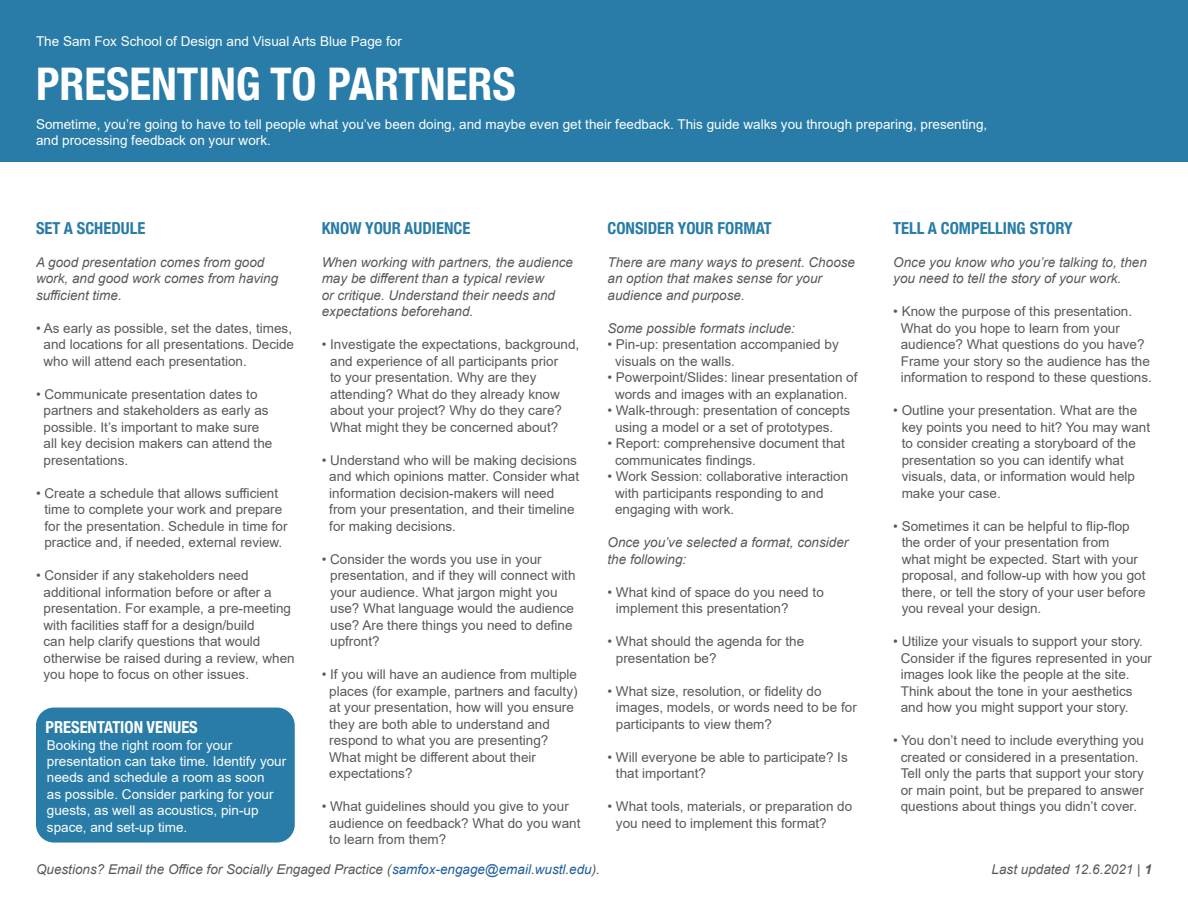
<style>
.page{position:relative;width:1188px;height:918px;background:#fff}
.page>*{position:absolute;margin:0;border:0;box-sizing:border-box;transform-origin:0 0}
.t1{font:700 condensed 45px "Helvetica Neue";color:#fff}
.t2{font:700 condensed 16.5px "Helvetica Neue";color:#287ca7}
.t3{font:700 condensed 16.5px "Helvetica Neue";color:#fff}
.t4{font:13.5px/16.5px "Arial";color:#58595b}
.t5{font:italic 13.5px/16.5px "Arial";color:#58595b}
.t6{font:13.5px/16.5px "Arial";color:#fff}
.s1{color:#215e9e}
.s2{font-weight:700}
</style>
<div class="page">
<div style="left:0;top:0;width:1188px;height:162px;background:#287ca7"></div>
<div style="left:36px;top:708px;width:259px;height:135px;background:#287ca7;border-radius:18px"></div>
<p class="t6" style="left:36px;top:33px;width:367px">The Sam Fox School of Design and Visual Arts Blue Page for</p>
<h1 class="t1" style="left:36px;top:47px;width:481px">PRESENTING TO PARTNERS</h1>
<p class="t6" style="left:36px;top:116px;width:953px">Sometime, you’re going to have to tell people what you’ve been doing, and maybe even get their feedback. This guide walks you through preparing, presenting, and processing feedback on your work.</p>
<p class="t2" style="left:36px;top:214px;width:111px">SET A SCHEDULE</p>
<p class="t5" style="left:36px;top:254px;width:244px">A good presentation comes from good work, and good work comes from having sufficient time.</p>
<p class="t4" style="left:44px;top:320px;width:252px;text-indent:-8px">• As early as possible, set the dates, times, and locations for all presentations. Decide who will attend each presentation.</p>
<p class="t4" style="left:44px;top:386px;width:230px;text-indent:-8px">• Communicate presentation dates to partners and stakeholders as early as possible. It’s important to make sure all key decision makers can attend the presentations.</p>
<p class="t4" style="left:44px;top:485px;width:245px;text-indent:-8px">• Create a schedule that allows sufficient time to complete your work and prepare for the presentation. Schedule in time for practice and, if needed, external review.</p>
<p class="t4" style="left:44px;top:567px;width:253px;text-indent:-8px">• Consider if any stakeholders need additional information before or after a presentation. For example, a pre-meeting with facilities staff for a design/build<br>can help clarify questions that would otherwise be raised during a review, when you hope to focus on other issues.</p>
<p class="t3" style="left:45px;top:713px;width:154px">PRESENTATION VENUES</p>
<p class="t6" style="left:47px;top:736px;width:241px">Booking the right room for your presentation can take time. Identify your needs and schedule a room as soon<br>as possible. Consider parking for your guests, as well as acoustics, pin-up space, and set-up time.</p>
<p class="t2" style="left:322px;top:214px;width:150px">KNOW YOUR AUDIENCE</p>
<p class="t5" style="left:322px;top:254px;width:253px">When working with partners, the audience may be different than a typical review<br>or critique. Understand their needs and expectations beforehand.</p>
<p class="t4" style="left:330px;top:336px;width:251px;text-indent:-8px">• Investigate the expectations, background, and experience of all participants prior<br>to your presentation. Why are they attending? What do they already know about your project? Why do they care?<br>What might they be concerned about?</p>
<p class="t4" style="left:329px;top:452px;width:251px;text-indent:-8px">• Understand who will be making decisions and which opinions matter. Consider what information decision-makers will need from your presentation, and their timeline for making decisions.</p>
<p class="t4" style="left:330px;top:551px;width:247px;text-indent:-8px">• Consider the words you use in your presentation, and if they will connect with your audience. What jargon might you use? What language would the audience use? Are there things you need to define upfront?</p>
<p class="t4" style="left:329px;top:666px;width:250px;text-indent:-8px">• If you will have an audience from multiple places (for example, partners and faculty) at your presentation, how will you ensure they are both able to understand and respond to what you are presenting?<br>What might be different about their expectations?</p>
<p class="t4" style="left:329px;top:798px;width:253px;text-indent:-8px">• What guidelines should you give to your audience on feedback? What do you want to learn from them?</p>
<p class="t2" style="left:608px;top:214px;width:166px">CONSIDER YOUR FORMAT</p>
<p class="t5" style="left:608px;top:254px;width:249px">There are many ways to present. Choose an option that makes sense for your audience and purpose.</p>
<p class="t5" style="left:608px;top:320px;width:189px">Some possible formats include:</p>
<p class="t4" style="left:615px;top:336px;width:225px;text-indent:-8px">• Pin-up: presentation accompanied by visuals on the walls.</p>
<p class="t4" style="left:608px;top:369px;width:252px;text-align:center">• Powerpoint/Slides: linear presentation of words and images with an explanation.</p>
<p class="t4" style="left:615px;top:402px;width:237px;text-indent:-8px">• Walk-through: presentation of concepts using a model or a set of prototypes.</p>
<p class="t4" style="left:615px;top:435px;width:231px;text-indent:-8px">• Report: comprehensive document that communicates findings.</p>
<p class="t4" style="left:615px;top:468px;width:235px;text-indent:-8px">• Work Session: collaborative interaction with participants responding to and engaging with work.</p>
<p class="t5" style="left:608px;top:534px;width:242px">Once you’ve selected a format, consider the following:</p>
<p class="t4" style="left:616px;top:584px;width:209px;text-indent:-8px">• What kind of space do you need to implement this presentation?</p>
<p class="t4" style="left:616px;top:633px;width:190px;text-indent:-8px">• What should the agenda for the presentation be?</p>
<p class="t4" style="left:616px;top:683px;width:242px;text-indent:-8px">• What size, resolution, or fidelity do images, models, or words need to be for participants to view them?</p>
<p class="t4" style="left:616px;top:749px;width:233px;text-indent:-8px">• Will everyone be able to participate? Is that important?</p>
<p class="t4" style="left:616px;top:798px;width:238px;text-indent:-8px">• What tools, materials, or preparation do you need to implement this format?</p>
<p class="t2" style="left:893px;top:214px;width:181px">TELL A COMPELLING STORY</p>
<p class="t5" style="left:893px;top:254px;width:255px">Once you know who you’re talking to, then you need to tell the story of your work.</p>
<p class="t4" style="left:901px;top:303px;width:253px;text-indent:-8px">• Know the purpose of this presentation.<br>What do you hope to learn from your audience? What questions do you have?<br>Frame your story so the audience has the information to respond to these questions.</p>
<p class="t4" style="left:902px;top:402px;width:250px;text-indent:-8px">• Outline your presentation. What are the key points you need to hit? You may want to consider creating a storyboard of the presentation so you can identify what visuals, data, or information would help make your case.</p>
<p class="t4" style="left:902px;top:518px;width:245px;text-indent:-8px">• Sometimes it can be helpful to flip-flop the order of your presentation from<br>what might be expected. Start with your proposal, and follow-up with how you got there, or tell the story of your user before you reveal your design.</p>
<p class="t4" style="left:901px;top:633px;width:253px;text-indent:-8px">• Utilize your visuals to support your story.<br>Consider if the figures represented in your images look like the people at the site.<br>Think about the tone in your aesthetics and how you might support your story.</p>
<p class="t4" style="left:893px;top:732px;width:252px;text-align:center">• You don’t need to include everything you created or considered in a presentation.<br>Tell only the parts that support your story or main point, but be prepared to answer questions about things you didn’t cover.</p>
<p class="t5" style="left:36px;top:861px;width:566px">Questions? Email the Office for Socially Engaged Practice (<span class="s1">samfox-engage@email.wustl.edu</span>).</p>
<p class="t5" style="left:992px;top:861px;width:162px">Last updated 12.6.2021 | <span class="s2">1</span></p>
</div>
